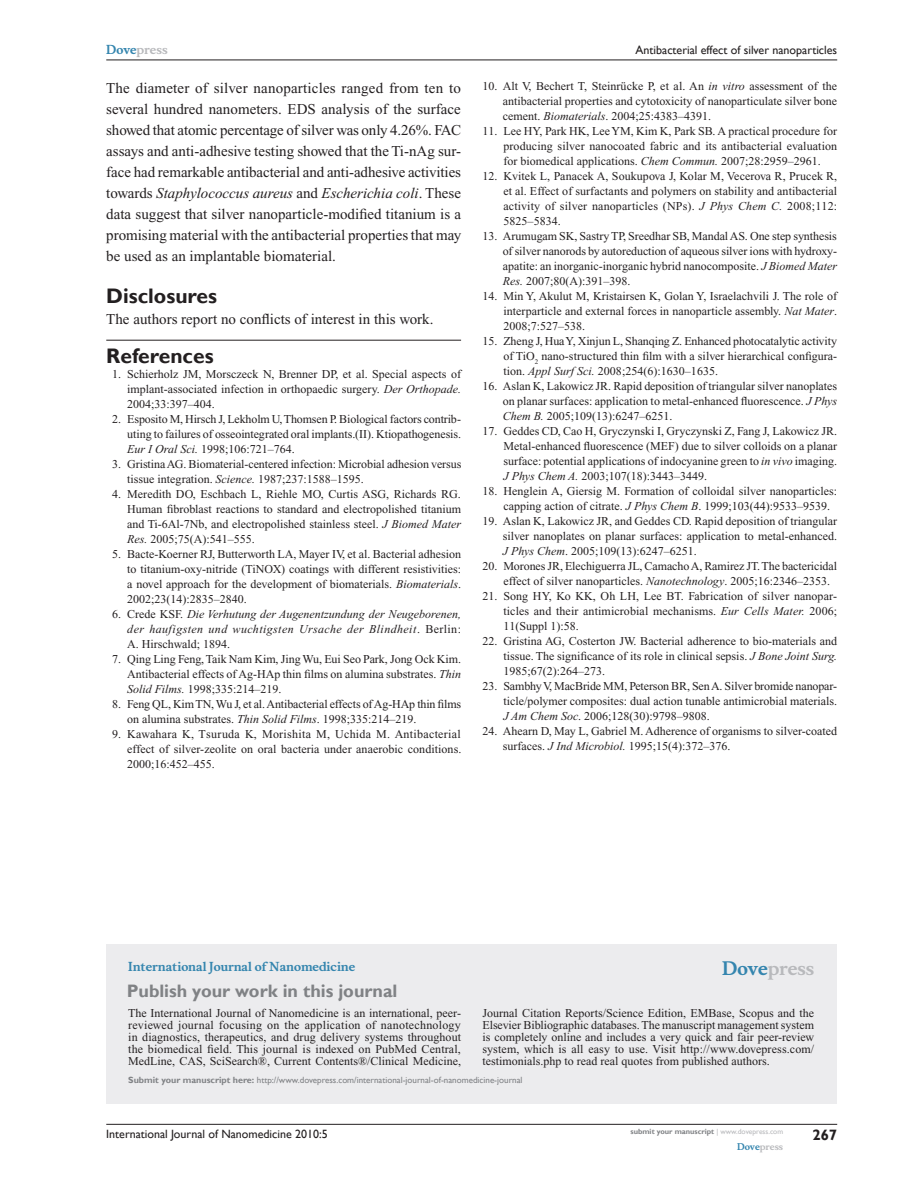
<style>
.page{position:relative;width:918px;height:1188px;background:#fff}
.page>*{position:absolute;margin:0;border:0;box-sizing:border-box;transform-origin:0 0}
.t1{font:700 21px "Gill Sans";color:#231f20}
.t2{font:700 18px "Gill Sans";color:#808285}
.t3{font:700 18px "Musee";color:#b8b9bc}
.t4{font:15px/21px "Times New Roman";color:#231f20;text-align:justify}
.t5{font:700 15px "Gill Sans";color:#231f20}
.t6{font:12px/15px "Times New Roman";color:#231f20;text-align:justify}
.t7{font:italic 12px/15px "Times New Roman";letter-spacing:.035em;color:#231f20;text-align:justify}
.t8{font:12px "Gill Sans";color:#231f20}
.t9{font:700 12px "Musee";color:#3485ae}
.t10{font:700 12px "Musee";color:#b8b9bc}
.t11{font:9px "Gill Sans";color:#808285}
.t12{font:700 9px "Musee";color:#b8b9bc}
.t13{font:700 7.5px "Gill Sans";color:#808285}
.s1{color:#3485ae}
.s2{font-style:italic}
.s3{font-style:normal}
.s4{font-weight:700}
.s5{font-weight:400;color:#b8b9bc}
</style>
<div class="page">
<div style="left:106px;top:944px;width:731px;height:159px;background:#ececee"></div>
<hr style="left:106px;top:1124px;width:731px;height:1px;background:#231f20">
<hr style="left:106px;top:60px;width:731px;height:1px;background:#231f20">
<hr style="left:106px;top:340px;width:355px;height:1px;background:#231f20">
<p class="t10" style="left:106px;top:43px;width:63px"><span class="s1">Dove</span>press</p>
<p class="t8" style="left:636px;top:43px;width:203px">Antibacterial effect of silver nanoparticles</p>
<p class="t4" style="left:106px;top:77px;width:357px">The diameter of silver nanoparticles ranged from ten to several hundred nanometers. EDS analysis of the surface showed that atomic percentage of silver was only 4.26%. FAC assays and anti-adhesive testing showed that the Ti-nAg sur&shy;face had remarkable antibacterial and anti-adhesive activities towards <span class="s2">Staphylococcus aureus</span> and <span class="s2">Escherichia coli</span>. These data suggest that silver nanoparticle-modified titanium is a promising material with the antibacterial properties that may be used as an implantable biomaterial.</p>
<h1 class="t1" style="left:106px;top:283px;width:112px">Disclosures</h1>
<p class="t4" style="left:106px;top:308px;width:329px">The authors report no conflicts of interest in this work.</p>
<h1 class="t1" style="left:106px;top:343px;width:109px">References</h1>
<p class="t6" style="left:127px;top:367px;width:335px;text-indent:-15px">1. Schierholz JM, Morsczeck N, Brenner DP, et al. Special aspects of implant-associated infection in orthopaedic surgery. <span class="s2">Der Orthopade.<br></span>2004;33:397–404.</p>
<p class="t6" style="left:127px;top:412px;width:335px;text-indent:-15px">2. Esposito M, Hirsch J, Lekholm U, Thomsen P. Biological factors contrib&shy;uting to failures of osseointegrated oral implants.(II). Ktiopathogenesis.<br><span class="s2">Eur I Oral Sci.</span> 1998;106:721–764.</p>
<p class="t6" style="left:127px;top:457px;width:336px;text-indent:-15px">3. Gristina AG. Biomaterial-centered infection: Microbial adhesion versus tissue integration. <span class="s2">Science.</span> 1987;237:1588–1595.</p>
<p class="t6" style="left:127px;top:487px;width:335px;text-indent:-15px">4. Meredith DO, Eschbach L, Riehle MO, Curtis ASG, Richards RG.<br>Human fibroblast reactions to standard and electropolished titanium and Ti-6Al-7Nb, and electropolished stainless steel. <span class="s2">J Biomed Mater Res.</span> 2005;75(A):541–555.</p>
<p class="t6" style="left:127px;top:547px;width:335px;text-indent:-15px">5. Bacte-Koerner RJ, Butterworth LA, Mayer IV, et al. Bacterial adhesion to titanium-oxy-nitride (TiNOX) coatings with different resistivities: a novel approach for the development of biomaterials. <span class="s2">Biomaterials</span>.<br>2002;23(14):2835–2840.</p>
<p class="t7" style="left:127px;top:607px;width:335px;text-indent:-15px"><span class="s3">6. Crede KSF.</span> Die Verhutung der Augenentzundung der Neugeborenen, der haufigsten und wuchtigsten Ursache der Blindheit<span class="s3">. Berlin:<br>A. Hirschwald; 1894.</span></p>
<p class="t6" style="left:127px;top:652px;width:335px;text-indent:-15px">7. Qing Ling Feng, Taik Nam Kim, Jing Wu, Eui Seo Park, Jong Ock Kim.<br>Antibacterial effects of Ag-HAp thin films on alumina substrates. <span class="s2">Thin Solid Films.</span> 1998;335:214–219.</p>
<p class="t6" style="left:127px;top:697px;width:336px;text-indent:-15px">8. Feng QL, Kim TN, Wu J, et al. Antibacterial effects of Ag-HAp thin films on alumina substrates. <span class="s2">Thin Solid Films</span>. 1998;335:214–219.</p>
<p class="t6" style="left:127px;top:727px;width:336px;text-indent:-15px">9. Kawahara K, Tsuruda K, Morishita M, Uchida M. Antibacterial effect of silver-zeolite on oral bacteria under anaerobic conditions.<br>2000;16:452–455.</p>
<p class="t6" style="left:503px;top:79px;width:336px;text-indent:-20px">10. Alt V, Bechert T, Steinrücke P, et al. An <span class="s2">in vitro</span> assessment of the antibacterial properties and cytotoxicity of nanoparticulate silver bone cement. <span class="s2">Biomaterials</span>. 2004;25:4383–4391.</p>
<p class="t6" style="left:503px;top:124px;width:335px;text-indent:-21px">11. Lee HY, Park HK, Lee YM, Kim K, Park SB. A practical procedure for producing silver nanocoated fabric and its antibacterial evaluation for biomedical applications. <span class="s2">Chem Commun.</span> 2007;28:2959–2961.</p>
<p class="t6" style="left:503px;top:169px;width:335px;text-indent:-21px">12. Kvitek L, Panacek A, Soukupova J, Kolar M, Vecerova R, Prucek R, et al. Effect of surfactants and polymers on stability and antibacterial activity of silver nanoparticles (NPs). <span class="s2">J Phys Chem C.</span> 2008;112:<br>5825–5834.</p>
<p class="t6" style="left:503px;top:229px;width:336px;text-indent:-20px">13. Arumugam SK, Sastry TP, Sreedhar SB, Mandal AS. One step synthesis of silver nanorods by autoreduction of aqueous silver ions with hydroxy&shy;apatite: an inorganic-inorganic hybrid nanocomposite. <span class="s2">J Biomed Mater Res.</span> 2007;80(A):391–398.</p>
<p class="t6" style="left:503px;top:289px;width:335px;text-indent:-21px">14. Min Y, Akulut M, Kristairsen K, Golan Y, Israelachvili J. The role of interparticle and external forces in nanoparticle assembly. <span class="s2">Nat Mater</span>.<br>2008;7:527–538.</p>
<p class="t6" style="left:503px;top:334px;width:335px;text-indent:-21px">15. Zheng J, Hua Y, Xinjun L, Shanqing Z. Enhanced photocatalytic activity of TiO<sub>2</sub> nano-structured thin film with a silver hierarchical configura&shy;tion. <span class="s2">Appl Surf Sci.</span> 2008;254(6):1630–1635.</p>
<p class="t6" style="left:503px;top:379px;width:336px;text-indent:-20px">16. Aslan K, Lakowicz JR. Rapid deposition of triangular silver nanoplates on planar surfaces: application to metal-enhanced fluorescence. <span class="s2">J Phys Chem B.</span> 2005;109(13):6247–6251.</p>
<p class="t6" style="left:503px;top:424px;width:335px;text-indent:-21px">17. Geddes CD, Cao H, Gryczynski I, Gryczynski Z, Fang J, Lakowicz JR.<br>Metal-enhanced fluorescence (MEF) due to silver colloids on a planar surface: potential applications of indocyanine green to <span class="s2">in vivo</span> imaging.<br><span class="s2">J Phys Chem A.</span> 2003;107(18):3443–3449.</p>
<p class="t6" style="left:503px;top:484px;width:335px;text-indent:-21px">18. Henglein A, Giersig M. Formation of colloidal silver nanoparticles: capping action of citrate. <span class="s2">J Phys Chem B</span>. 1999;103(44):9533–9539.</p>
<p class="t6" style="left:503px;top:514px;width:336px;text-indent:-20px">19. Aslan K, Lakowicz JR, and Geddes CD. Rapid deposition of triangular silver nanoplates on planar surfaces: application to metal-enhanced.<br><span class="s2">J Phys Chem</span>. 2005;109(13):6247–6251.</p>
<p class="t6" style="left:503px;top:559px;width:335px;text-indent:-21px">20. Morones JR, Elechiguerra JL, Camacho A, Ramirez JT. The bactericidal effect of silver nanoparticles. <span class="s2">Nanotechnology</span>. 2005;16:2346–2353.</p>
<p class="t6" style="left:503px;top:589px;width:335px;text-indent:-21px">21. Song HY, Ko KK, Oh LH, Lee BT. Fabrication of silver nanopar&shy;ticles and their antimicrobial mechanisms. <span class="s2">Eur Cells Mater.</span> 2006; 11(Suppl 1):58.</p>
<p class="t6" style="left:503px;top:634px;width:335px;text-indent:-21px">22. Gristina AG, Costerton JW. Bacterial adherence to bio-materials and tissue. The significance of its role in clinical sepsis. <span class="s2">J Bone Joint Surg.<br></span>1985;67(2):264–273.</p>
<p class="t6" style="left:503px;top:679px;width:335px;text-indent:-21px">23. Sambhy V, MacBride MM, Peterson BR, Sen A. Silver bromide nanopar&shy;ticle/polymer composites: dual action tunable antimicrobial materials.<br><span class="s2">J Am Chem Soc</span>. 2006;128(30):9798–9808.</p>
<p class="t6" style="left:503px;top:724px;width:336px;text-indent:-20px">24. Ahearn D, May L, Gabriel M. Adherence of organisms to silver-coated surfaces. <span class="s2">J Ind Microbiol.</span> 1995;15(4):372–376.</p>
<p class="t9" style="left:128px;top:959px;width:228px">International Journal of Nanomedicine</p>
<h2 class="t2" style="left:127px;top:980px;width:272px">Publish your work in this journal</h2>
<h2 class="t3" style="left:722px;top:958px;width:94px"><span class="s1">Dove</span>press</h2>
<p class="t6" style="left:128px;top:1007px;width:334px;line-height:12px">The International Journal of Nanomedicine is an international, peer&shy;reviewed journal focusing on the application of nanotechnology in diagnostics, therapeutics, and drug delivery systems throughout the biomedical field. This journal is indexed on PubMed Central, MedLine, CAS, SciSearch®, Current Contents®/Clinical Medicine,</p>
<p class="t6" style="left:482px;top:1007px;width:333px;line-height:12px">Journal Citation Reports/Science Edition, EMBase, Scopus and the Elsevier Bibliographic databases. The manuscript management system is completely online and includes a very quick and fair peer-review system, which is all easy to use. Visit http://www.dovepress.com/ testimonials.php to read real quotes from published authors.</p>
<p class="t11" style="left:128px;top:1075px;width:396px"><span class="s4">Submit your manuscript here:</span> http://www.dovepress.com/international-journal-of-nanomedicine-journal</p>
<p class="t8" style="left:106px;top:1127px;width:223px">International Journal of Nanomedicine 2010:5</p>
<p class="t13" style="left:631px;top:1127px;width:154px">submit your manuscript <span class="s5">| www.dovepress.com</span></p>
<p class="t12" style="left:737px;top:1141px;width:48px"><span class="s1">Dove</span>press</p>
<p class="t5" style="left:812px;top:1126px;width:26px">267</p>
</div>
